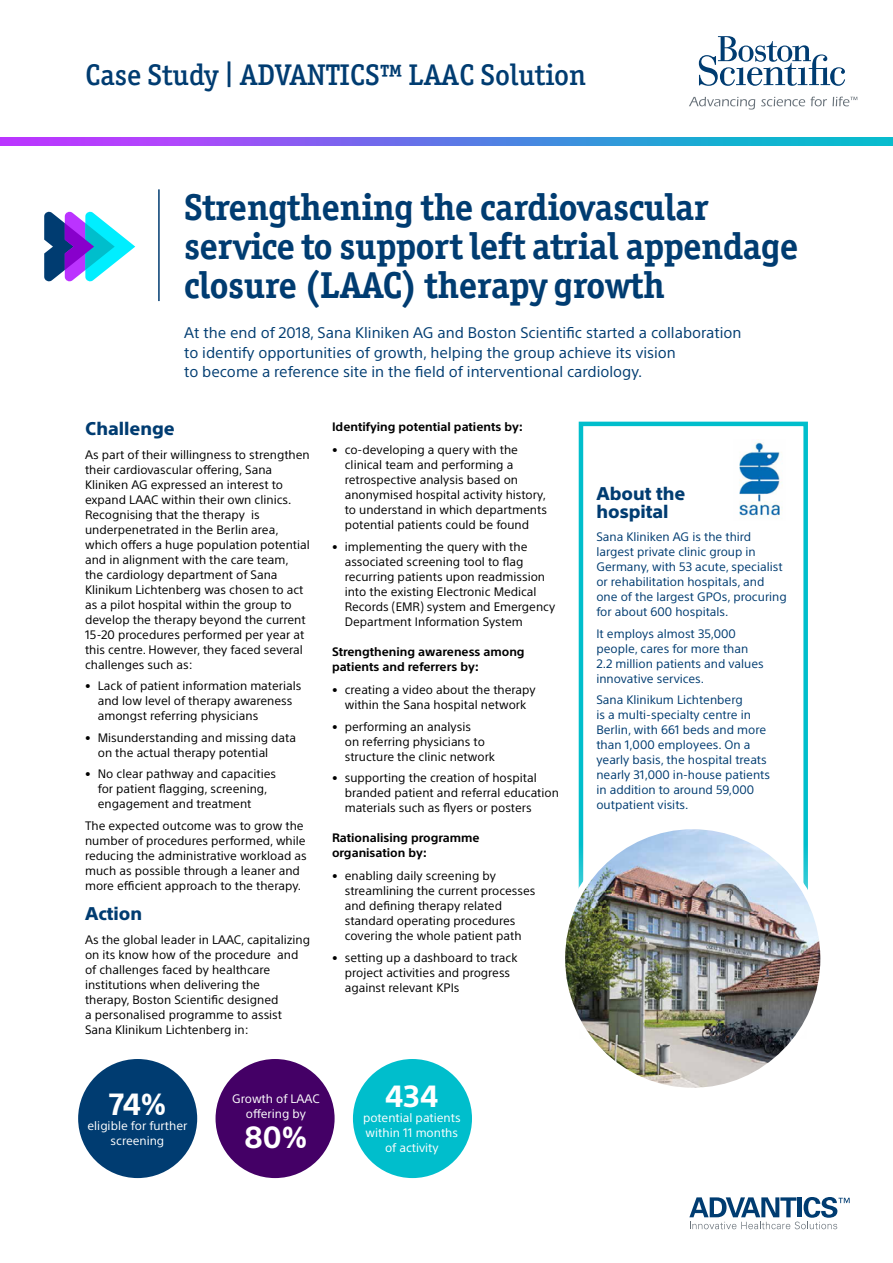
<style>
.page{position:relative;width:893px;height:1263px;background:#fff}
.page>*{position:absolute;margin:0;border:0;box-sizing:border-box;transform-origin:0 0}
.t1{font:700 37.5px/39px "Officina Ser ITC Std";letter-spacing:-.01em;color:#003c71}
.t2{font:500 30px "Officina Ser ITC Std";color:#003c71}
.t3{font:700 30px "SST";color:#fff}
.t4{font:800 18px/18px "SST";color:#003c71}
.t5{font:15px/19.5px "SST";color:#003c71}
.t6{font:12px/15px "SST";color:#000}
.t7{font:12px/15px "SST";color:#003c71}
.t8{font:700 12px/15px "SST";color:#000}
.t9{font:12px/15px "SST";color:#fff;text-align:center}
</style>
<div class="page">
<svg style="left:689px;top:1197px;width:161px;height:32px"></svg>
<svg style="left:699px;top:36px;width:146px;height:50px"></svg>
<svg style="left:689px;top:97px;width:66px;height:13px"></svg>
<svg style="left:761px;top:97px;width:44px;height:9px"></svg>
<svg style="left:811px;top:97px;width:46px;height:9px"></svg>
<svg style="left:0;top:137px;width:893px;height:8px;background:#6079e6"></svg>
<div style="left:579px;top:422px;width:229px;height:617px;border:4px solid #00becc"></div>
<img style="left:566px;top:826px;width:253px;height:261px">
<div style="left:559px;top:823px;width:267px;height:271px;border:6px solid #fff;border-radius:50%"></div>
<img style="left:739px;top:439px;width:44px;height:80px">
<svg style="left:44px;top:212px;width:91px;height:69px"></svg>
<hr style="left:158px;top:189px;width:2px;height:112px;background:#003c71">
<div style="left:353px;top:1059px;width:119px;height:119px;background:#00becc;border-radius:50%"></div>
<div style="left:78px;top:1059px;width:119px;height:119px;background:#003c71;border-radius:50%"></div>
<div style="left:216px;top:1059px;width:119px;height:119px;background:#406;border-radius:50%"></div>
<h2 class="t2" style="left:85px;top:57px;width:502px">Case Study | ADVANTICS™ LAAC Solution</h2>
<h1 class="t1" style="left:184px;top:187px;width:615px">Strengthening the cardiovascular service to support left atrial appendage closure (LAAC) therapy growth</h1>
<p class="t5" style="left:184px;top:323px;width:559px">At the end of 2018, Sana Kliniken AG and Boston Scientific started a collaboration to identify opportunities of growth, helping the group achieve its vision<br>to become a reference site in the field of interventional cardiology.</p>
<h3 class="t4" style="left:85px;top:420px;width:91px">Challenge</h3>
<p class="t6" style="left:85px;top:447px;width:226px">As part of their willingness to strengthen their cardiovascular offering, Sana Kliniken AG expressed an interest to expand LAAC within their own clinics.<br>Recognising that the therapy is underpenetrated in the Berlin area, which offers a huge population potential and in alignment with the care team, the cardiology department of Sana Klinikum Lichtenberg was chosen to act as a pilot hospital within the group to develop the therapy beyond the current 15-20 procedures performed per year at this centre. However, they faced several challenges such as:</p>
<p class="t6" style="left:98px;top:678px;width:205px;text-indent:-13px">• Lack of patient information materials and low level of therapy awareness amongst referring physicians</p>
<p class="t6" style="left:98px;top:730px;width:200px;text-indent:-13px">• Misunderstanding and missing data on the actual therapy potential</p>
<p class="t6" style="left:98px;top:766px;width:180px;text-indent:-13px">• No clear pathway and capacities for patient flagging, screening, engagement and treatment</p>
<p class="t6" style="left:85px;top:818px;width:223px">The expected outcome was to grow the number of procedures performed, while reducing the administrative workload as much as possible through a leaner and more efficient approach to the therapy.</p>
<h3 class="t4" style="left:85px;top:905px;width:59px">Action</h3>
<p class="t6" style="left:85px;top:932px;width:227px">As the global leader in LAAC, capitalizing on its know how of the procedure and of challenges faced by healthcare institutions when delivering the<br>therapy, Boston Scientific designed<br>a personalised programme to assist Sana Klinikum Lichtenberg in:</p>
<p class="t8" style="left:332px;top:419px;width:193px">Identifying potential patients by:</p>
<p class="t6" style="left:345px;top:442px;width:204px;text-indent:-13px">• co-developing a query with the clinical team and performing a retrospective analysis based on anonymised hospital activity history, to understand in which departments potential patients could be found</p>
<p class="t6" style="left:345px;top:539px;width:212px;text-indent:-13px">• implementing the query with the associated screening tool to flag recurring patients upon readmission into the existing Electronic Medical Records (EMR) system and Emergency Department Information System</p>
<p class="t8" style="left:332px;top:644px;width:194px">Strengthening awareness among patients and referrers by:</p>
<p class="t6" style="left:332px;top:682px;width:205px;text-align:center">• creating a video about the therapy within the Sana hospital network</p>
<p class="t6" style="left:345px;top:719px;width:152px;text-indent:-13px">• performing an analysis<br>on referring physicians to structure the clinic network</p>
<p class="t6" style="left:345px;top:770px;width:216px;text-indent:-13px">• supporting the creation of hospital branded patient and referral education materials such as flyers or posters</p>
<p class="t8" style="left:332px;top:830px;width:149px">Rationalising programme organisation by:</p>
<p class="t6" style="left:345px;top:868px;width:192px;text-indent:-13px">• enabling daily screening by streamlining the current processes and defining therapy related standard operating procedures covering the whole patient path</p>
<p class="t6" style="left:345px;top:950px;width:174px;text-indent:-13px">• setting up a dashboard to track project activities and progress against relevant KPIs</p>
<h2 class="t3" style="left:109px;top:1086px;width:59px">74%</h2>
<p class="t9" style="left:87px;top:1118px;width:101px">eligible for further screening</p>
<p class="t9" style="left:232px;top:1091px;width:89px">Growth of LAAC offering by</p>
<h2 class="t3" style="left:245px;top:1119px;width:64px">80%</h2>
<h2 class="t3" style="left:385px;top:1078px;width:55px">434</h2>
<p class="t9" style="left:363px;top:1110px;width:99px">potential patients within 11 months of activity</p>
<h3 class="t4" style="left:596px;top:484px;width:91px">About the hospital</h3>
<p class="t7" style="left:596px;top:529px;width:192px">Sana Kliniken AG is the third largest private clinic group in<br>Germany, with 53 acute, specialist or rehabilitation hospitals, and one of the largest GPOs, procuring for about 600 hospitals.</p>
<p class="t7" style="left:596px;top:626px;width:169px">It employs almost 35,000 people, cares for more than<br>2.2 million patients and values innovative services.</p>
<p class="t7" style="left:596px;top:692px;width:175px">Sana Klinikum Lichtenberg<br>is a multi-specialty centre in<br>Berlin, with 661 beds and more than 1,000 employees. On a yearly basis, the hospital treats nearly 31,000 in-house patients in addition to around 59,000 outpatient visits.</p>
</div>
